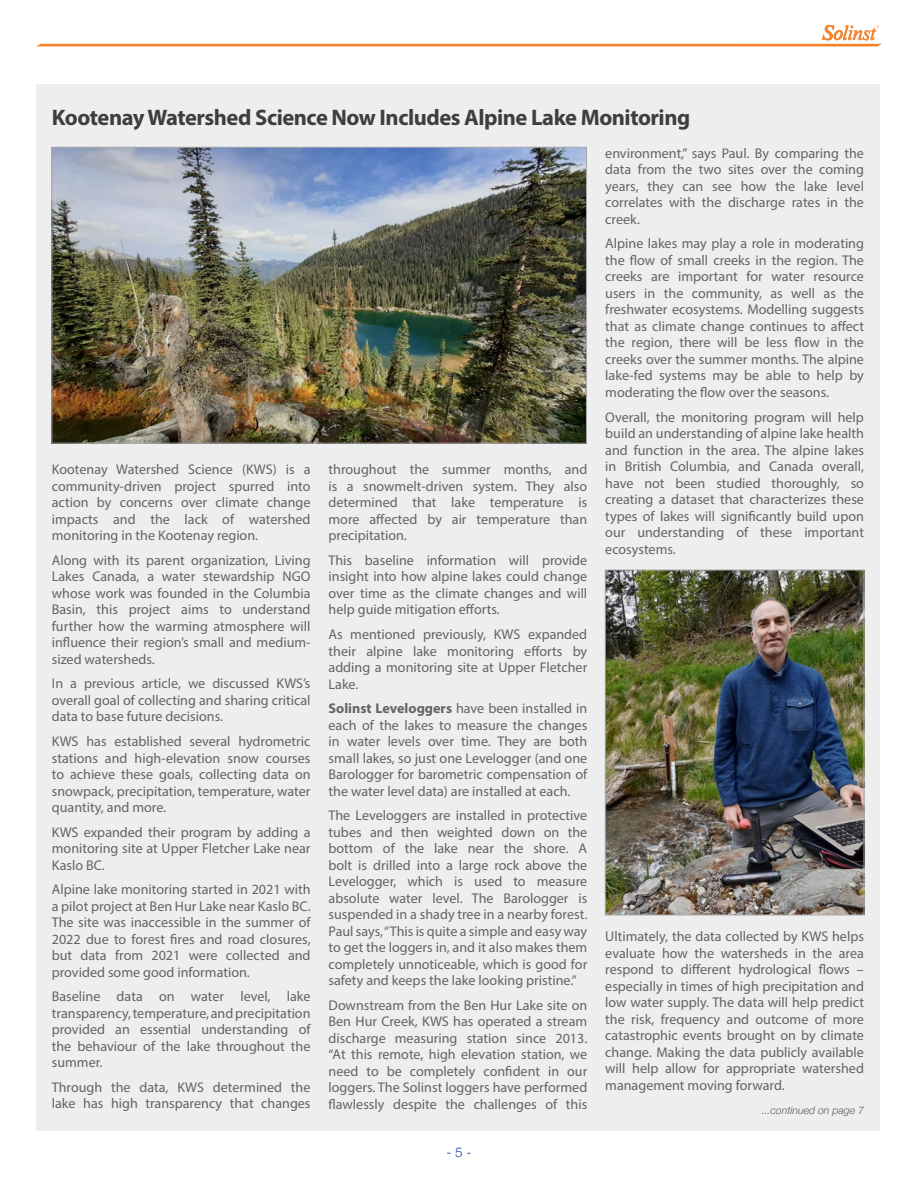
<style>
.page{position:relative;width:918px;height:1188px;background:#fff}
.page>*{position:absolute;margin:0;border:0;box-sizing:border-box;transform-origin:0 0}
.ArticalTitle-Black_on_LtOrange{font:700 22.5px "Myriad Pro";letter-spacing:-.02em;color:#3e3e3f}
.Body_Text{font:14.1px/16.5px "Myriad Pro";color:#636366;text-align:justify}
.t1{font:300 13.5px "Helvetica Neue";color:#1f439b}
.continued_overleaf{font:italic 300 10.5px "Helvetica Neue";color:#57585a}
.s1{font-weight:700}
</style>
<div class="page">
<svg style="left:37px;top:25px;width:845px;height:21px"></svg>
<div style="left:36px;top:85px;width:843px;height:1046px;background:#eeeeef"></div>
<img style="left:54px;top:149px;width:531px;height:292px">
<div style="left:52px;top:147px;width:535px;height:296px;border:1px solid #a8a9ad"></div>
<img style="left:607px;top:572px;width:255px;height:341px">
<div style="left:605px;top:570px;width:259px;height:345px;border:1px solid #a8a9ad"></div>
<p class="ArticalTitle-Black_on_LtOrange" style="left:52px;top:102px;width:640px">Kootenay Watershed Science Now Includes Alpine Lake Monitoring</p>
<p class="Body_Text" style="left:52px;top:461px;width:260px">Kootenay Watershed Science (KWS) is a community-driven project spurred into action by concerns over climate change impacts and the lack of watershed monitoring in the Kootenay region.</p>
<p class="Body_Text" style="left:52px;top:552px;width:260px">Along with its parent organization, Living Lakes Canada, a water stewardship NGO whose work was founded in the Columbia Basin, this project aims to understand further how the warming atmosphere will influence their region’s small and medium&shy;sized watersheds.</p>
<p class="Body_Text" style="left:52px;top:675px;width:260px">In a previous article, we discussed KWS’s overall goal of collecting and sharing critical data to base future decisions.</p>
<p class="Body_Text" style="left:52px;top:733px;width:260px">KWS has established several hydrometric stations and high-elevation snow courses to achieve these goals, collecting data on snowpack, precipitation, temperature, water quantity, and more.</p>
<p class="Body_Text" style="left:52px;top:823px;width:260px">KWS expanded their program by adding a monitoring site at Upper Fletcher Lake near Kaslo BC.</p>
<p class="Body_Text" style="left:52px;top:881px;width:260px">Alpine lake monitoring started in 2021 with a pilot project at Ben Hur Lake near Kaslo BC.<br>The site was inaccessible in the summer of 2022 due to forest fires and road closures, but data from 2021 were collected and provided some good information.</p>
<p class="Body_Text" style="left:52px;top:988px;width:260px">Baseline data on water level, lake transparency, temperature, and precipitation provided an essential understanding of the behaviour of the lake throughout the summer.</p>
<p class="Body_Text" style="left:52px;top:1079px;width:260px">Through the data, KWS determined the lake has high transparency that changes</p>
<p class="Body_Text" style="left:329px;top:461px;width:260px">throughout the summer months, and is a snowmelt-driven system. They also determined that lake temperature is more affected by air temperature than precipitation.</p>
<p class="Body_Text" style="left:329px;top:552px;width:260px">This baseline information will provide insight into how alpine lakes could change over time as the climate changes and will help guide mitigation efforts.</p>
<p class="Body_Text" style="left:329px;top:626px;width:260px">As mentioned previously, KWS expanded their alpine lake monitoring efforts by adding a monitoring site at Upper Fletcher Lake.</p>
<p class="Body_Text" style="left:329px;top:700px;width:260px"><span class="s1">Solinst Leveloggers</span> have been installed in each of the lakes to measure the changes in water levels over time. They are both small lakes, so just one Levelogger (and one Barologger for barometric compensation of the water level data) are installed at each.</p>
<p class="Body_Text" style="left:329px;top:807px;width:260px">The Leveloggers are installed in protective tubes and then weighted down on the bottom of the lake near the shore. A bolt is drilled into a large rock above the Levelogger, which is used to measure absolute water level. The Barologger is suspended in a shady tree in a nearby forest.<br>Paul says, “This is quite a simple and easy way to get the loggers in, and it also makes them completely unnoticeable, which is good for safety and keeps the lake looking pristine.”</p>
<p class="Body_Text" style="left:329px;top:997px;width:260px">Downstream from the Ben Hur Lake site on Ben Hur Creek, KWS has operated a stream discharge measuring station since 2013. “At this remote, high elevation station, we need to be completely confident in our loggers. The Solinst loggers have performed flawlessly despite the challenges of this</p>
<p class="t1" style="left:446px;top:1141px;width:27px">- 5 -</p>
<p class="Body_Text" style="left:605px;top:145px;width:260px">environment,” says Paul. By comparing the data from the two sites over the coming years, they can see how the lake level correlates with the discharge rates in the creek.</p>
<p class="Body_Text" style="left:605px;top:235px;width:260px">Alpine lakes may play a role in moderating the flow of small creeks in the region. The creeks are important for water resource users in the community, as well as the freshwater ecosystems. Modelling suggests that as climate change continues to affect the region, there will be less flow in the creeks over the summer months. The alpine lake-fed systems may be able to help by moderating the flow over the seasons.</p>
<p class="Body_Text" style="left:605px;top:408px;width:260px">Overall, the monitoring program will help build an understanding of alpine lake health and function in the area. The alpine lakes in British Columbia, and Canada overall, have not been studied thoroughly, so creating a dataset that characterizes these types of lakes will significantly build upon our understanding of these important ecosystems.</p>
<p class="Body_Text" style="left:605px;top:928px;width:260px">Ultimately, the data collected by KWS helps evaluate how the watersheds in the area respond to different hydrological flows – especially in times of high precipitation and low water supply. The data will help predict the risk, frequency and outcome of more catastrophic events brought on by climate change. Making the data publicly available will help allow for appropriate watershed management moving forward.</p>
<p class="continued_overleaf" style="left:762px;top:1102px;width:104px">...continued on page 7</p>
</div>
